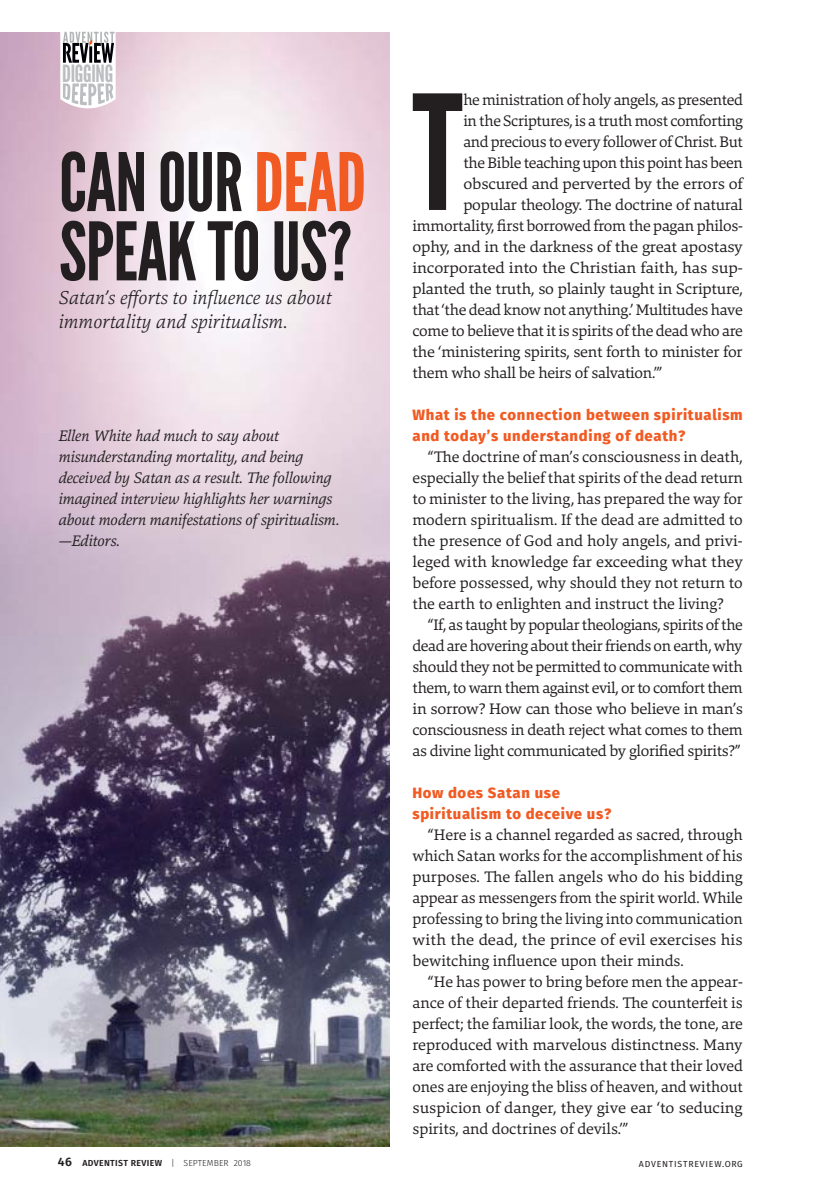
<style>
.page{position:relative;width:819px;height:1197px;background:#fff}
.page>*{position:absolute;margin:0;border:0;box-sizing:border-box;transform-origin:0 0}
.t1{font:158.55px "League Gothic";color:#231f20}
.t2{font:80.33px/69.3px "League Gothic";letter-spacing:-.01em;color:#231f20}
.t3{font:23.8px "League Gothic";letter-spacing:-.01em;color:#bbbdc0}
.t4{font:italic 300 19.25px/24.5px "Danton";color:#231f20}
.t5{font:15.75px/21px "Danton";letter-spacing:-.015em;color:#231f20;text-align:justify}
.t6{font:italic 15.75px/21px "Danton";letter-spacing:-.01em;color:#231f20}
.t7{font:15.75px "Danton";letter-spacing:-.015em;color:#231f20;scale:1.04 1}
.t8{font:15.75px "Danton";letter-spacing:-.015em;color:#231f20;scale:1.05 1}
.t9{font:800 14.88px/21px "Fira Sans";letter-spacing:.045em;color:#f15a22}
.t10{font:600 8.75px "Fira Sans";letter-spacing:.04em;color:#231f20}
.t11{font:8.75px "Fira Sans";letter-spacing:.09em;color:#231f20}
.s1{color:#f15a22}
.s2{font-size:12.25px}
.s3{font-weight:300}
</style>
<div class="page">
<img style="left:0;top:32px;width:389px;height:1115px">
<svg style="left:60px;top:31px;width:56px;height:77px"></svg>
<h3 class="t3" style="left:62px;top:65px;width:53px">DIGGING</h3>
<h2 class="t2" style="left:59px;top:157px;width:309px">CAN OUR <span class="s1">DEAD<br></span>SPEAK TO US?</h2>
<p class="t4" style="left:59px;top:286px;width:274px">Satan’s efforts to influence us about immortality and spiritualism.</p>
<p class="t6" style="left:58px;top:427px;width:283px">Ellen White had much to say about misunderstanding mortality, and being deceived by Satan as a result. The following imagined interview highlights her warnings about modern manifestations of spiritualism. —Editors.</p>
<p class="t10" style="left:58px;top:1159px;width:195px"><span class="s2">46</span> ADVENTIST REVIEW <span class="s3">| SEPTEMBER 2018</span></p>
<h1 class="t1" style="left:412px;top:97px;width:52px">T</h1>
<p class="t5" style="left:463px;top:91px;width:281px">he ministration of holy angels, as presented</p>
<p class="t5" style="left:463px;top:112px;width:281px">in the Scriptures, is a truth most comforting</p>
<p class="t5" style="left:463px;top:133px;width:281px">and precious to every follower of Christ. But</p>
<p class="t5" style="left:463px;top:154px;width:281px">the Bible teaching upon this point has been</p>
<p class="t7" style="left:463px;top:178px;width:270px">obscured and perverted by the errors of</p>
<p class="t5" style="left:463px;top:196px;width:281px">popular theology. The doctrine of natural</p>
<p class="t5" style="left:412px;top:217px;width:332px">immortality, first borrowed from the pagan philos-</p>
<p class="t7" style="left:412px;top:241px;width:319px">ophy, and in the darkness of the great apostasy</p>
<p class="t8" style="left:412px;top:262px;width:316px">incorporated into the Christian faith, has sup-</p>
<p class="t5" style="left:412px;top:280px;width:332px">planted the truth, so plainly taught in Scripture,</p>
<p class="t5" style="left:412px;top:301px;width:332px">that ‘the dead know not anything.’ Multitudes have</p>
<p class="t5" style="left:412px;top:322px;width:332px">come to believe that it is spirits of the dead who are</p>
<p class="t5" style="left:412px;top:343px;width:332px">the ‘ministering spirits, sent forth to minister for</p>
<p class="t5" style="left:412px;top:364px;width:251px">them who shall be heirs of salvation.’”</p>
<p class="t9" style="left:412px;top:405px;width:332px">What is the connection between spiritualism and today’s understanding of death?</p>
<p class="t5" style="left:412px;top:448px;width:332px;text-indent:16px">“The doctrine of man’s consciousness in death, especially the belief that spirits of the dead return to minister to the living, has prepared the way for modern spiritualism. If the dead are admitted to the presence of God and holy angels, and privi&shy;leged with knowledge far exceeding what they before possessed, why should they not return to the earth to enlighten and instruct the living?</p>
<p class="t5" style="left:412px;top:616px;width:332px;text-indent:16px">“If, as taught by popular theologians, spirits of the dead are hovering about their friends on earth, why should they not be permitted to communicate with them, to warn them against evil, or to comfort them in sorrow? How can those who believe in man’s consciousness in death reject what comes to them as divine light communicated by glorified spirits?”</p>
<p class="t9" style="left:412px;top:783px;width:200px">How does Satan use spiritualism to deceive us?</p>
<p class="t5" style="left:412px;top:826px;width:332px;text-indent:16px">“Here is a channel regarded as sacred, through which Satan works for the accomplishment of his purposes. The fallen angels who do his bidding appear as messengers from the spirit world. While professing to bring the living into communication with the dead, the prince of evil exercises his bewitching influence upon their minds.</p>
<p class="t5" style="left:412px;top:973px;width:332px;text-indent:16px">“He has power to bring before men the appear&shy;ance of their departed friends. The counterfeit is perfect; the familiar look, the words, the tone, are reproduced with marvelous distinctness. Many are comforted with the assurance that their loved ones are enjoying the bliss of heaven, and without suspicion of danger, they give ear ‘to seducing spirits, and doctrines of devils.’”</p>
<p class="t11" style="left:639px;top:1160px;width:105px">ADVENTISTREVIEW.ORG</p>
</div>
